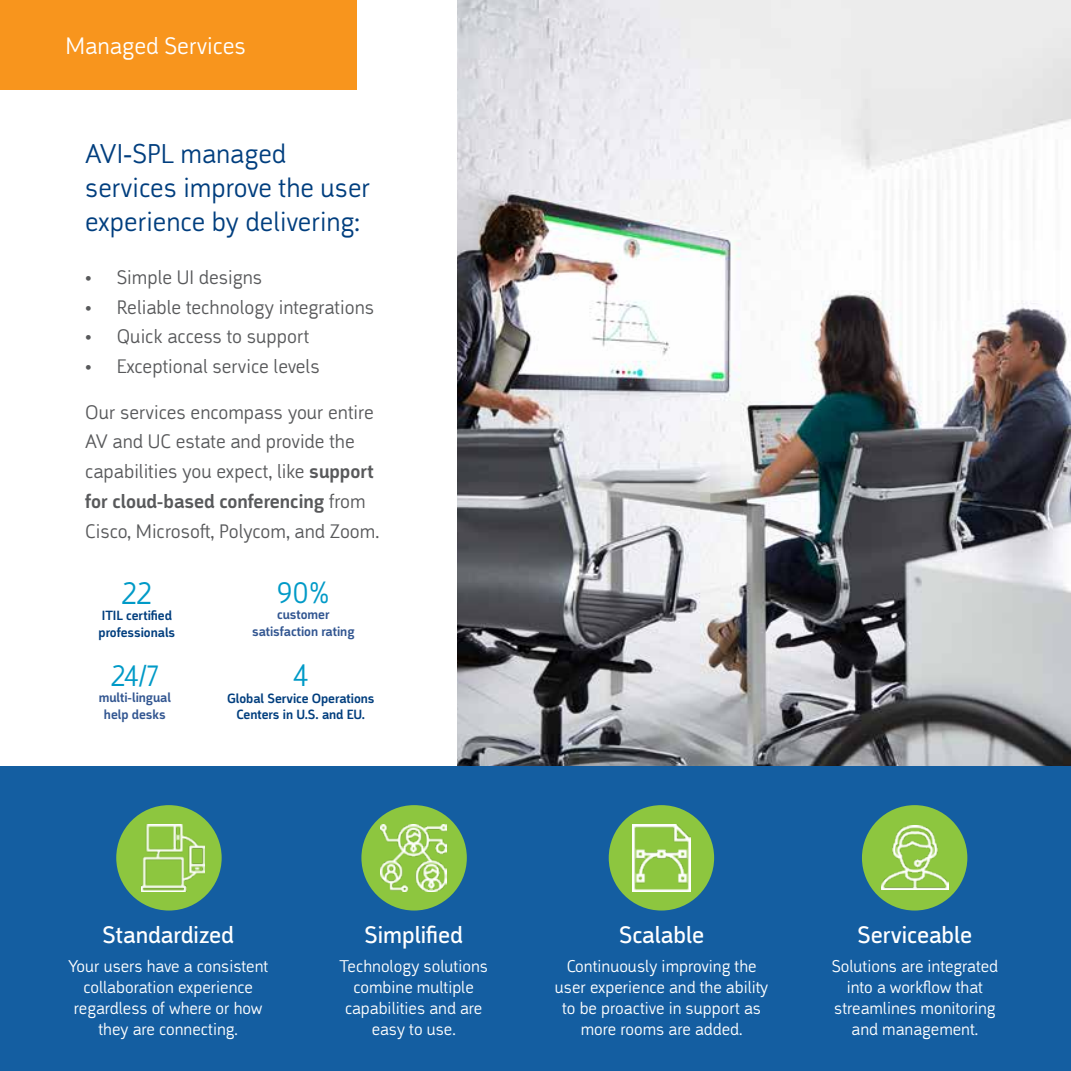
<style>
.page{position:relative;width:1071px;height:1071px;background:#fff}
.page>*{position:absolute;margin:0;border:0;box-sizing:border-box;transform-origin:0 0}
.t1{font:300 32.02px "Argumentum";color:#009ac7}
.t2{font:300 30.62px "Argumentum";color:#009ac7}
.t3{font:300 28px/33.6px "Argumentum";color:#003e7e}
.t4{font:24.5px "Argumentum";color:#fff}
.t5{font:300 24.5px "Argumentum";color:#fff}
.t6{font:300 20.12px/29.8px "Argumentum";color:#58595b}
.t7{font:300 17.5px/21px "Argumentum";color:#fff;text-align:center}
.t8{font:500 13.83px/16.4px "Argumentum";color:#003e7e}
.t9{font:500 13.83px/16.4px "Argumentum";color:#325691;text-align:center}
.s1{font-weight:500}
</style>
<div class="page">
<img style="left:457px;top:0;width:614px;height:766px">
<div style="left:0;top:0;width:357px;height:89px;background:#f8951d"></div>
<div style="left:0;top:766px;width:1071px;height:305px;background:#145ea1"></div>
<div style="left:361px;top:805px;width:106px;height:106px;background:#8dc63f;border-radius:50%"></div>
<img style="left:380px;top:825px;width:67px;height:66px">
<div style="left:862px;top:805px;width:105px;height:106px;background:#8dc63f;border-radius:50%"></div>
<img style="left:882px;top:826px;width:66px;height:64px">
<div style="left:116px;top:805px;width:106px;height:106px;background:#8dc63f;border-radius:50%"></div>
<img style="left:141px;top:825px;width:64px;height:66px">
<div style="left:609px;top:805px;width:105px;height:106px;background:#8dc63f;border-radius:50%"></div>
<img style="left:632px;top:824px;width:59px;height:67px">
<h3 class="t5" style="left:66px;top:31px;width:182px">Managed Services</h3>
<h3 class="t3" style="left:85px;top:137px;width:286px">AVI-SPL managed services improve the user experience by delivering:</h3>
<p class="t6" style="left:85px;top:263px;width:179px">• Simple UI designs</p>
<p class="t6" style="left:85px;top:292px;width:290px">• Reliable technology integrations</p>
<p class="t6" style="left:85px;top:322px;width:225px">• Quick access to support</p>
<p class="t6" style="left:85px;top:352px;width:236px">• Exceptional service levels</p>
<p class="t6" style="left:85px;top:397px;width:295px">Our services encompass your entire AV and UC estate and provide the capabilities you expect, like <span class="s1">support for cloud-based conferencing</span> from Cisco, Microsoft, Polycom, and Zoom.</p>
<h1 class="t1" style="left:122px;top:574px;width:32px">22</h1>
<p class="t8" style="left:99px;top:608px;width:78px">ITIL certified professionals</p>
<h2 class="t2" style="left:111px;top:657px;width:49px">24/7</h2>
<p class="t9" style="left:99px;top:690px;width:74px">multi-lingual help desks</p>
<h2 class="t2" style="left:277px;top:574px;width:55px">90%</h2>
<p class="t9" style="left:252px;top:607px;width:104px">customer satisfaction rating</p>
<h1 class="t1" style="left:293px;top:656px;width:17px">4</h1>
<p class="t8" style="left:227px;top:690px;width:149px;text-align:center">Global Service Operations<br>Centers in U.S. and EU.</p>
<h3 class="t4" style="left:103px;top:920px;width:133px">Standardized</h3>
<p class="t7" style="left:68px;top:956px;width:202px">Your users have a consistent collaboration experience regardless of where or how they are connecting.</p>
<h3 class="t4" style="left:365px;top:920px;width:100px">Simplified</h3>
<p class="t7" style="left:339px;top:956px;width:150px">Technology solutions combine multiple capabilities and are easy to use.</p>
<h3 class="t4" style="left:619px;top:920px;width:87px">Scalable</h3>
<p class="t7" style="left:555px;top:956px;width:215px">Continuously improving the user experience and the ability to be proactive in support as more rooms are added.</p>
<h3 class="t4" style="left:858px;top:920px;width:116px">Serviceable</h3>
<p class="t7" style="left:832px;top:956px;width:168px">Solutions are integrated into a workflow that streamlines monitoring and management.</p>
</div>
